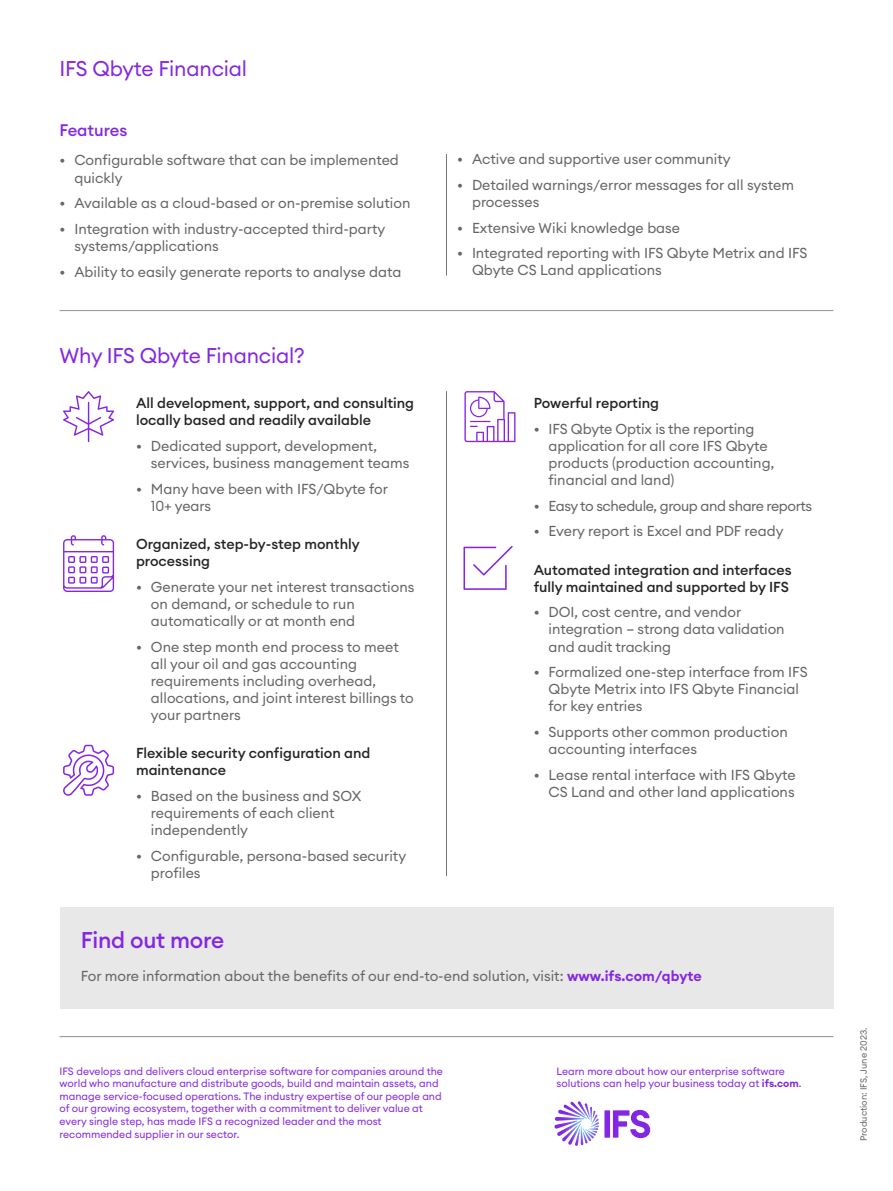
<style>
.page{position:relative;width:893px;height:1191px;background:#fff}
.page>*{position:absolute;margin:0;border:0;box-sizing:border-box;transform-origin:0 0}
.t1{font:500 22.5px "Euclid Circular A";letter-spacing:-.01em;color:#8526e3}
.t2{font:21px "Euclid Circular A";letter-spacing:-.01em;color:#8427e2}
.t3{font:500 16.5px "Euclid Circular A";color:#8427e2}
.t4{font:14.25px/17.1px "Euclid Circular A";color:#656565}
.t5{font:500 14.25px/17.1px "Euclid Circular A";color:#242424}
.t6{font:14.25px "Euclid Circular A";letter-spacing:-.03em;color:#656565}
.t7{font:10.5px/12.6px "Euclid Circular A";color:#8526e3}
.t8{font:9px "Euclid Circular A";color:#656565}
.s1{font-weight:600;color:#8427e2}
</style>
<div class="page">
<hr style="left:60px;top:1036px;width:773px;height:1px;background:#919191">
<svg style="left:554px;top:1101px;width:96px;height:44px"></svg>
<hr style="left:446px;top:154px;width:1px;height:121px;background:#777372">
<hr style="left:446px;top:391px;width:1px;height:485px;background:#777372">
<svg style="left:63px;top:391px;width:51px;height:51px"></svg>
<svg style="left:464px;top:391px;width:51px;height:51px"></svg>
<svg style="left:63px;top:535px;width:51px;height:57px"></svg>
<svg style="left:63px;top:744px;width:51px;height:51px"></svg>
<svg style="left:463px;top:546px;width:50px;height:44px"></svg>
<hr style="left:60px;top:310px;width:773px;height:1px;background:#919191">
<div style="left:60px;top:907px;width:773px;height:101px;background:#e8e8e8"></div>
<h2 class="t2" style="left:60px;top:55px;width:189px">IFS Qbyte Financial</h2>
<p class="t3" style="left:60px;top:119px;width:69px">Features</p>
<p class="t4" style="left:74px;top:152px;width:326px;text-indent:-15px">• Configurable software that can be implemented quickly</p>
<p class="t4" style="left:60px;top:194px;width:352px">• Available as a cloud-based or on-premise solution</p>
<p class="t4" style="left:74px;top:220px;width:312px;text-indent:-15px">• Integration with industry-accepted third-party systems/applications</p>
<p class="t4" style="left:60px;top:263px;width:343px">• Ability to easily generate reports to analyse data</p>
<h2 class="t2" style="left:60px;top:341px;width:247px">Why IFS Qbyte Financial?</h2>
<p class="t5" style="left:136px;top:394px;width:280px">All development, support, and consulting locally based and readily available</p>
<p class="t4" style="left:151px;top:437px;width:260px;text-indent:-15px">• Dedicated support, development, services, business management teams</p>
<p class="t4" style="left:151px;top:480px;width:238px;text-indent:-15px">• Many have been with IFS/Qbyte for<br>10+ years</p>
<p class="t5" style="left:136px;top:535px;width:225px">Organized, step-by-step monthly processing</p>
<p class="t4" style="left:151px;top:578px;width:265px;text-indent:-15px">• Generate your net interest transactions on demand, or schedule to run automatically or at month end</p>
<p class="t4" style="left:151px;top:638px;width:264px;text-indent:-15px">• One step month end process to meet all your oil and gas accounting requirements including overhead, allocations, and joint interest billings to your partners</p>
<p class="t5" style="left:136px;top:744px;width:236px">Flexible security configuration and maintenance</p>
<p class="t4" style="left:151px;top:787px;width:212px;text-indent:-15px">• Based on the business and SOX requirements of each client independently</p>
<p class="t4" style="left:151px;top:847px;width:257px;text-indent:-15px">• Configurable, persona-based security profiles</p>
<p class="t4" style="left:457px;top:150px;width:275px">• Active and supportive user community</p>
<p class="t4" style="left:472px;top:176px;width:323px;text-indent:-15px">• Detailed warnings/error messages for all system processes</p>
<p class="t4" style="left:457px;top:219px;width:225px">• Extensive Wiki knowledge base</p>
<p class="t4" style="left:472px;top:244px;width:337px;text-indent:-15px">• Integrated reporting with IFS Qbyte Metrix and IFS<br>Qbyte CS Land applications</p>
<p class="t5" style="left:534px;top:394px;width:127px">Powerful reporting</p>
<p class="t4" style="left:548px;top:420px;width:227px;text-indent:-15px">• IFS Qbyte Optix is the reporting application for all core IFS Qbyte products (production accounting, financial and land)</p>
<p class="t6" style="left:534px;top:496px;width:280px">• Easy to schedule, group and share reports</p>
<p class="t4" style="left:534px;top:522px;width:251px">• Every report is Excel and PDF ready</p>
<p class="t5" style="left:534px;top:561px;width:260px">Automated integration and interfaces fully maintained and supported by IFS</p>
<p class="t4" style="left:548px;top:603px;width:238px;text-indent:-15px">• DOI, cost centre, and vendor integration – strong data validation and audit tracking</p>
<p class="t4" style="left:548px;top:663px;width:261px;text-indent:-15px">• Formalized one-step interface from IFS<br>Qbyte Metrix into IFS Qbyte Financial for key entries</p>
<p class="t4" style="left:548px;top:723px;width:241px;text-indent:-15px">• Supports other common production accounting interfaces</p>
<p class="t4" style="left:534px;top:766px;width:264px;text-align:right">• Lease rental interface with IFS Qbyte<br>CS Land and other land applications</p>
<h1 class="t1" style="left:81px;top:925px;width:145px">Find out more</h1>
<p class="t4" style="left:81px;top:967px;width:623px">For more information about the benefits of our end-to-end solution, visit: <span class="s1">www.ifs.com/qbyte</span></p>
<p class="t7" style="left:60px;top:1064px;width:385px">IFS develops and delivers cloud enterprise software for companies around the world who manufacture and distribute goods, build and maintain assets, and manage service-focused operations. The industry expertise of our people and of our growing ecosystem, together with a commitment to deliver value at every single step, has made IFS a recognized leader and the most recommended supplier in our sector.</p>
<p class="t7" style="left:556px;top:1064px;width:246px">Learn more about how our enterprise software solutions can help your business today at <span class="s1">ifs.com</span>.</p>
<p class="t8" style="left:858px;top:1141px;width:115px;rotate:-90deg">Production: IFS, June 2023.</p>
</div>
